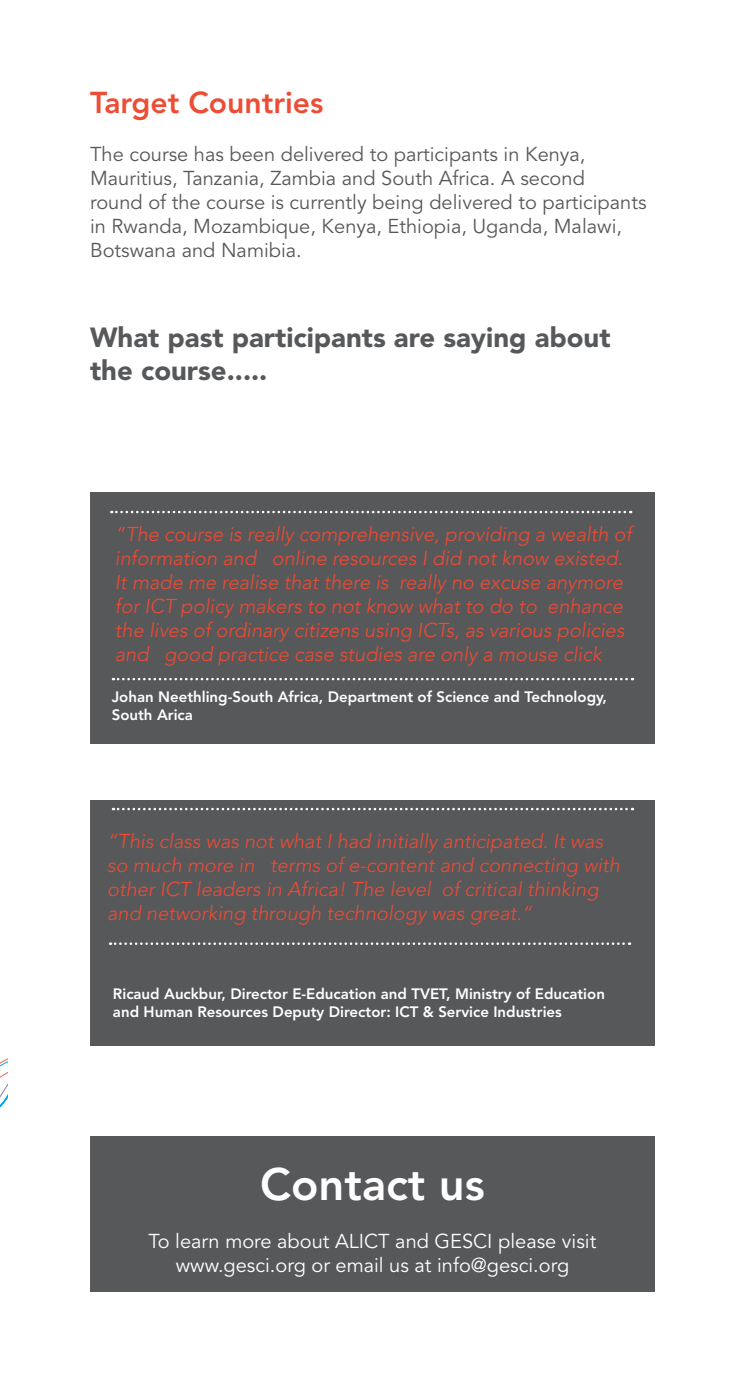
<style>
.page{position:relative;width:745px;height:1382px;background:#fff}
.page>*{position:absolute;margin:0;border:0;box-sizing:border-box;transform-origin:0 0}
.t1{font:800 45px "Avenir LT Std";color:#fff}
.t2{font:800 30px "Avenir LT Std";color:#ed4d35}
.t3{font:900 27.5px/33px "Avenir LT Std";color:#57585a}
.t4{font:italic 300 20px/24px "Avenir LT Std";color:#ef4b34}
.t5{font:20px/24px "Avenir LT Std";color:#57585a}
.t6{font:20px "Avenir LT Std";color:#fff}
.t7{font:800 15px/18px "Avenir LT Std";color:#fff}
</style>
<div class="page">
<img style="left:0;top:1058px;width:8px;height:50px">
<div style="left:90px;top:1136px;width:564px;height:156px;background:#57585a"></div>
<div style="left:90px;top:493px;width:564px;height:251px;background:#57585a"></div>
<div style="left:90px;top:800px;width:564px;height:246px;background:#57585a"></div>
<svg style="left:111px;top:511px;width:519px;height:2px"></svg>
<svg style="left:113px;top:678px;width:519px;height:2px"></svg>
<svg style="left:110px;top:942px;width:519px;height:3px"></svg>
<svg style="left:113px;top:808px;width:519px;height:2px"></svg>
<p class="t2" style="left:90px;top:85px;width:235px">Target Countries</p>
<p class="t5" style="left:90px;top:142px;width:557px">The course has been delivered to participants in Kenya, Mauritius, Tanzania, Zambia and South Africa. A second<br>round of the course is currently being delivered to participants in Rwanda, Mozambique, Kenya, Ethiopia, Uganda, Malawi, Botswana and Namibia.</p>
<p class="t3" style="left:90px;top:321px;width:521px">What past participants are saying about the course.....</p>
<p class="t4" style="left:115px;top:522px;width:518px">“The course is really comprehensive, providing a wealth of information and online resources I did not know existed.<br>It made me realise that there is really no excuse anymore for ICT policy makers to not know what to do to enhance the lives of ordinary citizens using ICTs, as various policies and good practice case studies are only a mouse click</p>
<p class="t7" style="left:112px;top:688px;width:496px">Johan Neethling-South Africa, Department of Science and Technology,<br>South Arica</p>
<p class="t4" style="left:107px;top:829px;width:514px">“This class was not what I had initially anticipated. It was so much more in terms of e-content and connecting with other ICT leaders in Africa! The level of critical thinking and networking through technology was great.“</p>
<p class="t7" style="left:113px;top:985px;width:493px">Ricaud Auckbur, Director E-Education and TVET, Ministry of Education and Human Resources Deputy Director: ICT &amp; Service Industries</p>
<p class="t1" style="left:260px;top:1158px;width:226px">Contact us</p>
<p class="t6" style="left:148px;top:1229px;width:449px">To learn more about ALICT and GESCI please visit</p>
<p class="t6" style="left:176px;top:1253px;width:395px">www.gesci.org or email us at info@gesci.org</p>
</div>
